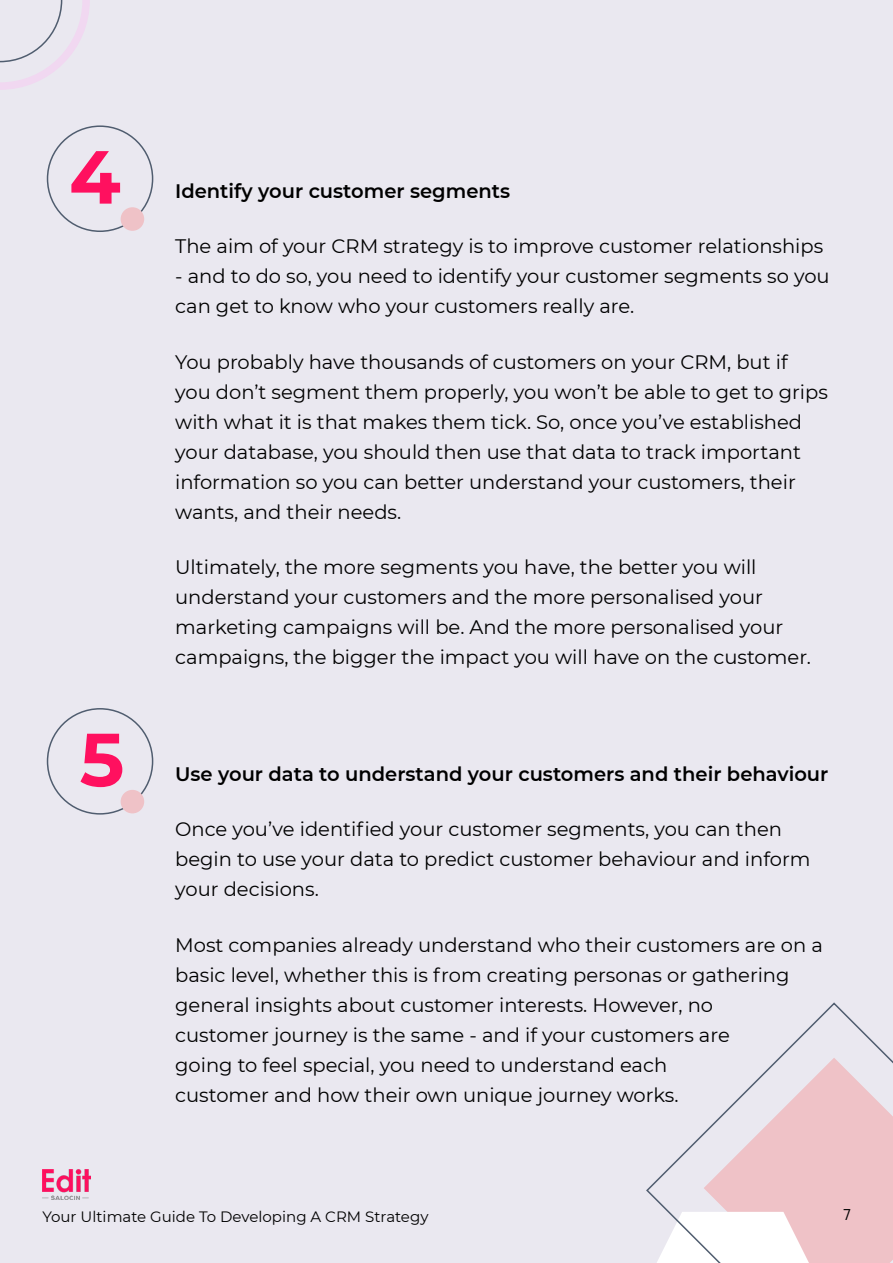
<style>
.page{position:relative;width:893px;height:1263px;background:#eae8f0}
.page>*{position:absolute;margin:0;border:0;box-sizing:border-box;transform-origin:0 0}
.t1{font:700 75px "Montserrat";color:#ff105f}
.t2{font:19.5px/30px "Montserrat";color:#000}
.t3{font:600 19.5px "Montserrat";color:#000}
.t4{font:16.5px "Altis";color:#000}
.t5{font:15px "Montserrat";color:#000}
</style>
<div class="page">
<svg style="left:646px;top:1002px;width:247px;height:261px"></svg>
<svg style="left:0;top:0;width:90px;height:90px"></svg>
<div style="left:47px;top:708px;width:106px;height:107px;border:2px solid #505d6f;border-radius:50%"></div>
<div style="left:121px;top:790px;width:23px;height:23px;background:#efc2c7;border-radius:50%"></div>
<div style="left:47px;top:125px;width:106px;height:107px;border:2px solid #505d6f;border-radius:50%"></div>
<div style="left:121px;top:207px;width:23px;height:24px;background:#efc2c7;border-radius:50%"></div>
<img style="left:43px;top:1169px;width:48px;height:31px">
<h1 class="t1" style="left:69px;top:123px;width:53px">4</h1>
<h1 class="t1" style="left:80px;top:705px;width:46px">5</h1>
<p class="t3" style="left:175px;top:177px;width:337px">Identify your customer segments</p>
<p class="t2" style="left:175px;top:230px;width:650px">The aim of your CRM strategy is to improve customer relationships</p>
<p class="t2" style="left:175px;top:260px;width:656px">- and to do so, you need to identify your customer segments so you can get to know who your customers really are.</p>
<p class="t2" style="left:175px;top:346px;width:654px">You probably have thousands of customers on your CRM, but if you don’t segment them properly, you won’t be able to get to grips with what it is that makes them tick. So, once you’ve established your database, you should then use that data to track important information so you can better understand your customers, their wants, and their needs.</p>
<p class="t2" style="left:175px;top:551px;width:637px">Ultimately, the more segments you have, the better you will understand your customers and the more personalised your marketing campaigns will be. And the more personalised your campaigns, the bigger the impact you will have on the customer.</p>
<p class="t3" style="left:175px;top:760px;width:655px">Use your data to understand your customers and their behaviour</p>
<p class="t2" style="left:175px;top:814px;width:637px">Once you’ve identified your customer segments, you can then begin to use your data to predict customer behaviour and inform your decisions.</p>
<p class="t2" style="left:175px;top:929px;width:649px">Most companies already understand who their customers are on a basic level, whether this is from creating personas or gathering general insights about customer interests. However, no<br>customer journey is the same - and if your customers are<br>going to feel special, you need to understand each<br>customer and how their own unique journey works.</p>
<p class="t5" style="left:43px;top:1206px;width:387px">Your Ultimate Guide To Developing A CRM Strategy</p>
<p class="t4" style="left:843px;top:1203px;width:9px">7</p>
</div>
